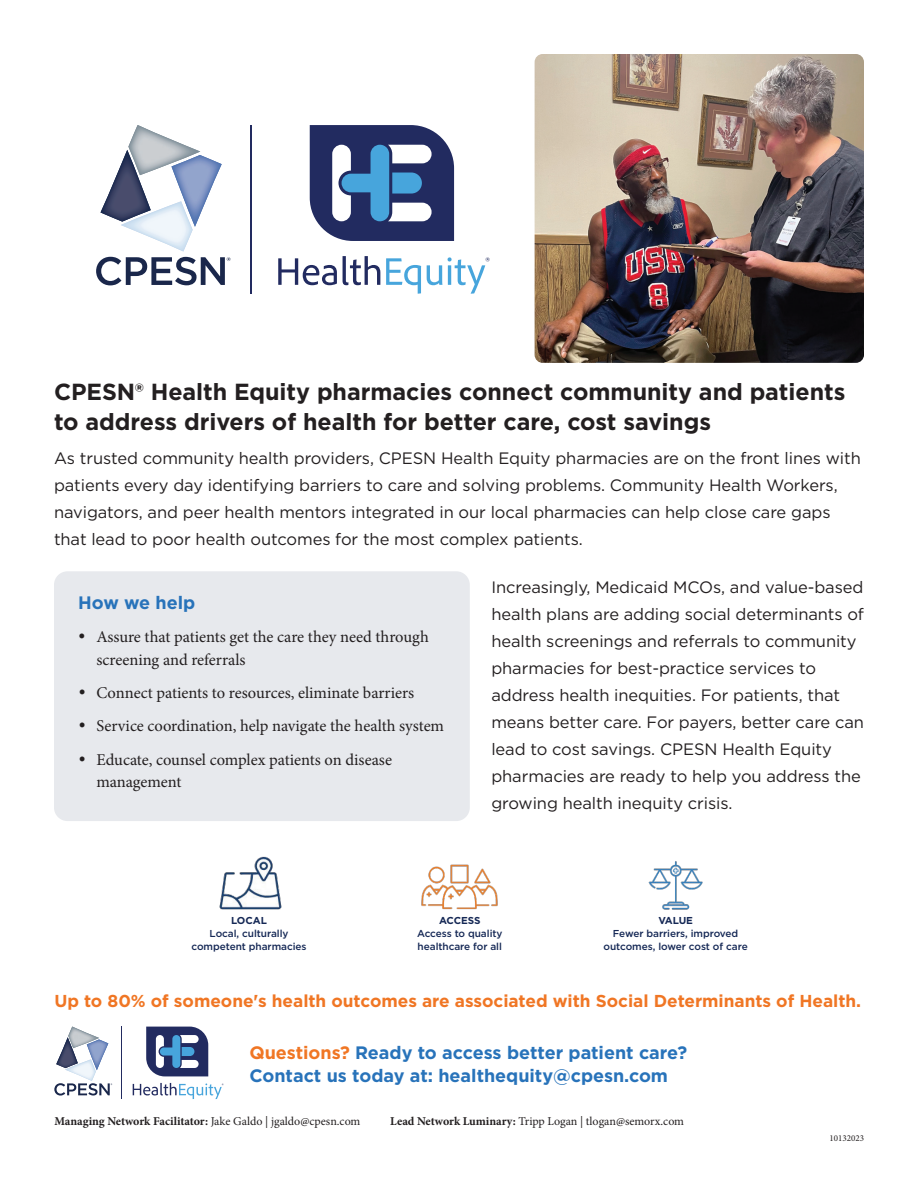
<style>
.page{position:relative;width:918px;height:1188px;background:#fff}
.page>*{position:absolute;margin:0;border:0;box-sizing:border-box;transform-origin:0 0}
.t1{font:700 23.25px/30px "Gotham";color:#231f20}
.t2{font:700 18px/22.5px "Gotham";color:#2873ba}
.t3{font:700 17.25px "Gotham";color:#f07624}
.t4{font:16.5px/27px "Gotham";letter-spacing:-.005em;color:#231f20}
.t5{font:16.5px/22.5px "Minion Pro";color:#231f20}
.t6{font:700 12px "Minion Pro";letter-spacing:-.005em;color:#231f20}
.t7{font:12px "Minion Pro";color:#231f20}
.t8{font:500 10.05px/12.6px "Gotham";letter-spacing:-.005em;color:#152855;text-align:center}
.t9{font:700 10.05px "Gotham";letter-spacing:-.005em;color:#152855}
.t10{font:9px "Minion Pro";color:#231f20}
.s1{color:#f07624}
.s2{font-weight:400}
.s3{font-weight:700}
</style>
<div class="page">
<img style="left:535px;top:54px;width:329px;height:309px">
<div style="left:54px;top:571px;width:416px;height:250px;background:#e7e9ed;border-radius:14px"></div>
<svg style="left:278px;top:258px;width:59px;height:27px"></svg>
<svg style="left:343px;top:256px;width:37px;height:29px"></svg>
<svg style="left:386px;top:258px;width:35px;height:36px"></svg>
<svg style="left:427px;top:265px;width:15px;height:20px"></svg>
<svg style="left:448px;top:257px;width:42px;height:37px"></svg>
<hr style="left:251px;top:125px;width:1px;height:169px;background:#222b60">
<svg style="left:121px;top:125px;width:101px;height:126px"></svg>
<img style="left:101px;top:150px;width:50px;height:72px">
<svg style="left:96px;top:257px;width:135px;height:28px"></svg>
<svg style="left:310px;top:125px;width:144px;height:116px"></svg>
<svg style="left:133px;top:1083px;width:91px;height:16px"></svg>
<hr style="left:121px;top:1027px;width:1px;height:72px;background:#222b60">
<svg style="left:54px;top:1027px;width:58px;height:69px"></svg>
<svg style="left:146px;top:1027px;width:62px;height:49px"></svg>
<img style="left:219px;top:856px;width:63px;height:54px">
<img style="left:421px;top:864px;width:77px;height:46px">
<img style="left:648px;top:861px;width:55px;height:49px">
<h1 class="t1" style="left:54px;top:377px;width:793px">CPESN® Health Equity pharmacies connect community and patients to address drivers of health for better care, cost savings</h1>
<p class="t4" style="left:54px;top:444px;width:808px">As trusted community health providers, CPESN Health Equity pharmacies are on the front lines with patients every day identifying barriers to care and solving problems. Community Health Workers, navigators, and peer health mentors integrated in our local pharmacies can help close care gaps that lead to poor health outcomes for the most complex patients.</p>
<p class="t4" style="left:491px;top:573px;width:374px">Increasingly, Medicaid MCOs, and value-based health plans are adding social determinants of health screenings and referrals to community pharmacies for best-practice services to address health inequities. For patients, that means better care. For payers, better care can lead to cost savings. CPESN Health Equity pharmacies are ready to help you address the growing health inequity crisis.</p>
<p class="t2" style="left:78px;top:591px;width:119px">How we help</p>
<p class="t5" style="left:96px;top:626px;width:334px;text-indent:-18px">• Assure that patients get the care they need through screening and referrals</p>
<p class="t5" style="left:78px;top:682px;width:337px">• Connect patients to resources, eliminate barriers</p>
<p class="t5" style="left:78px;top:715px;width:367px">• Service coordination, help navigate the health system</p>
<p class="t5" style="left:96px;top:748px;width:297px;text-indent:-18px">• Educate, counsel complex patients on disease management</p>
<p class="t9" style="left:231px;top:914px;width:37px">LOCAL</p>
<p class="t8" style="left:191px;top:927px;width:117px">Local, culturally competent pharmacies</p>
<p class="t9" style="left:439px;top:914px;width:43px">ACCESS</p>
<p class="t8" style="left:417px;top:927px;width:87px;text-align:left">Access to quality healthcare for all</p>
<p class="t9" style="left:658px;top:914px;width:36px">VALUE</p>
<p class="t8" style="left:604px;top:927px;width:146px">Fewer barriers, improved outcomes, lower cost of care</p>
<p class="t3" style="left:54px;top:989px;width:808px">Up to 80% of someone's health outcomes are associated with Social Determinants of Health.</p>
<p class="t2" style="left:249px;top:1041px;width:439px"><span class="s1">Questions?</span> Ready to access better patient care?<br>Contact us today at: healthequity@cpesn.com</p>
<p class="t6" style="left:54px;top:1112px;width:308px">Managing Network Facilitator: <span class="s2">Jake Galdo | jgaldo@cpesn.com</span></p>
<p class="t7" style="left:390px;top:1113px;width:295px"><span class="s3">Lead Network Luminary:</span> Tripp Logan | tlogan@semorx.com</p>
<p class="t10" style="left:829px;top:1132px;width:36px">10132023</p>
</div>
